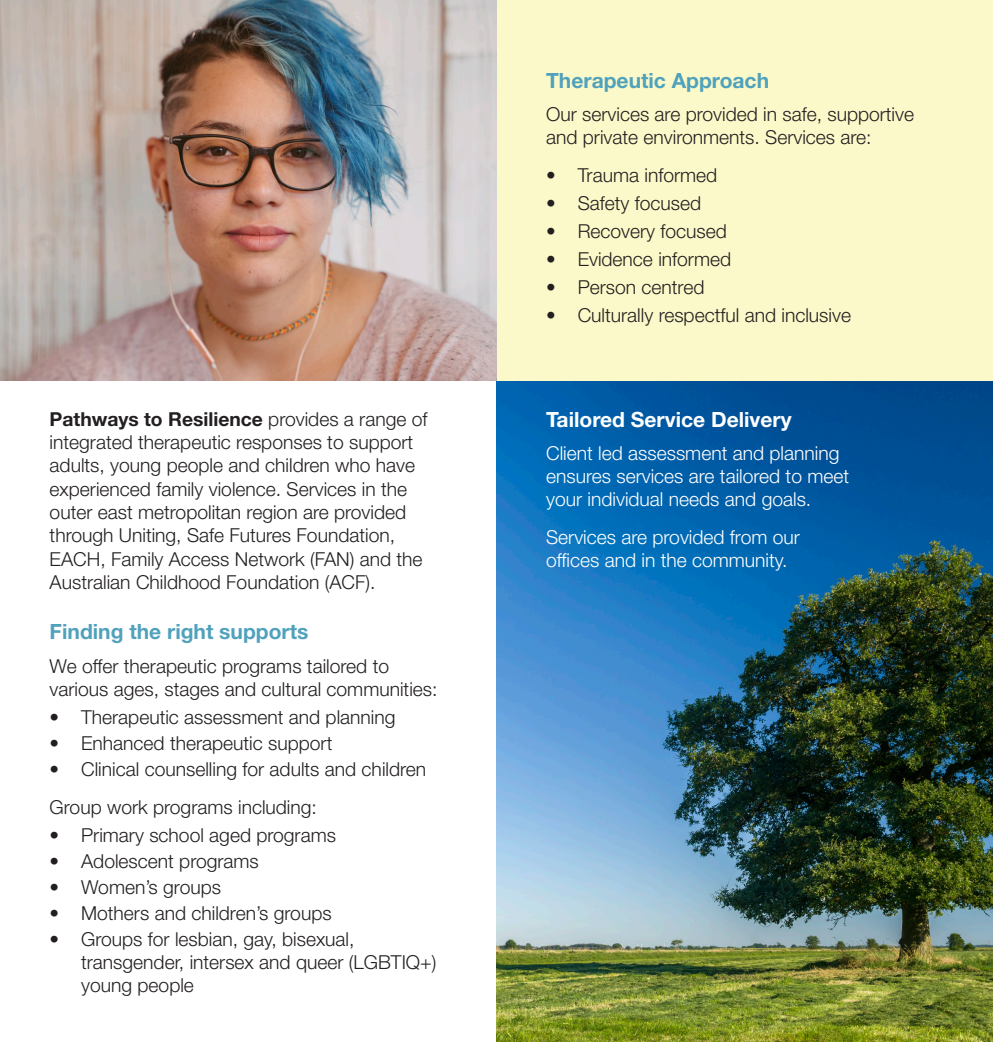
<style>
.page{position:relative;width:993px;height:1042px;background:#fff}
.page>*{position:absolute;margin:0;border:0;box-sizing:border-box;transform-origin:0 0}
.subhead{font:700 21px "Helvetica Neue LT Std";color:#50a2bc}
.subhead-2{font:700 21px "Helvetica Neue LT Std";color:#fff}
.Body{font:300 19.25px/23.3px "Helvetica Neue LT Std";color:#231f20}
.Body-2{font:300 19.25px/23.1px "Helvetica Neue LT Std";color:#fff}
.s1{font-weight:700}
</style>
<div class="page">
<img style="left:496px;top:381px;width:496px;height:661px">
<div style="left:496px;top:0;width:496px;height:381px;background:#fbf9c9"></div>
<img style="left:0;top:0;width:496px;height:381px">
<p class="Body" style="left:50px;top:407px;width:379px"><span class="s1">Pathways to Resilience</span> provides a range of integrated therapeutic responses to support adults, young people and children who have experienced family violence. Services in the outer east metropolitan region are provided through Uniting, Safe Futures Foundation, EACH, Family Access Network (FAN) and the Australian Childhood Foundation (ACF).</p>
<p class="subhead" style="left:50px;top:619px;width:260px">Finding the right supports</p>
<p class="Body" style="left:50px;top:653px;width:389px">We offer therapeutic programs tailored to various ages, stages and cultural communities:</p>
<p class="Body" style="left:50px;top:705px;width:347px">• Therapeutic assessment and planning</p>
<p class="Body" style="left:50px;top:731px;width:284px">• Enhanced therapeutic support</p>
<p class="Body" style="left:50px;top:757px;width:378px">• Clinical counselling for adults and children</p>
<p class="Body" style="left:50px;top:795px;width:269px">Group work programs including:</p>
<p class="Body" style="left:50px;top:823px;width:288px">• Primary school aged programs</p>
<p class="Body" style="left:50px;top:849px;width:211px">• Adolescent programs</p>
<p class="Body" style="left:50px;top:875px;width:173px">• Women’s groups</p>
<p class="Body" style="left:50px;top:901px;width:283px">• Mothers and children’s groups</p>
<p class="Body" style="left:81px;top:927px;width:356px;text-indent:-32px">• Groups for lesbian, gay, bisexual, transgender, intersex and queer (LGBTIQ+) young people</p>
<p class="subhead" style="left:546px;top:67px;width:224px">Therapeutic Approach</p>
<p class="Body" style="left:546px;top:102px;width:369px">Our services are provided in safe, supportive and private environments. Services are:</p>
<p class="Body" style="left:546px;top:163px;width:172px">• Trauma informed</p>
<p class="Body" style="left:546px;top:191px;width:156px">• Safety focused</p>
<p class="Body" style="left:546px;top:219px;width:182px">• Recovery focused</p>
<p class="Body" style="left:546px;top:247px;width:186px">• Evidence informed</p>
<p class="Body" style="left:546px;top:275px;width:160px">• Person centred</p>
<p class="Body" style="left:546px;top:303px;width:306px">• Culturally respectful and inclusive</p>
<p class="subhead-2" style="left:546px;top:406px;width:247px">Tailored Service Delivery</p>
<p class="Body-2" style="left:546px;top:441px;width:304px">Client led assessment and planning ensures services are tailored to meet your individual needs and goals.</p>
<p class="Body-2" style="left:546px;top:525px;width:255px">Services are provided from our offices and in the community.</p>
</div>
